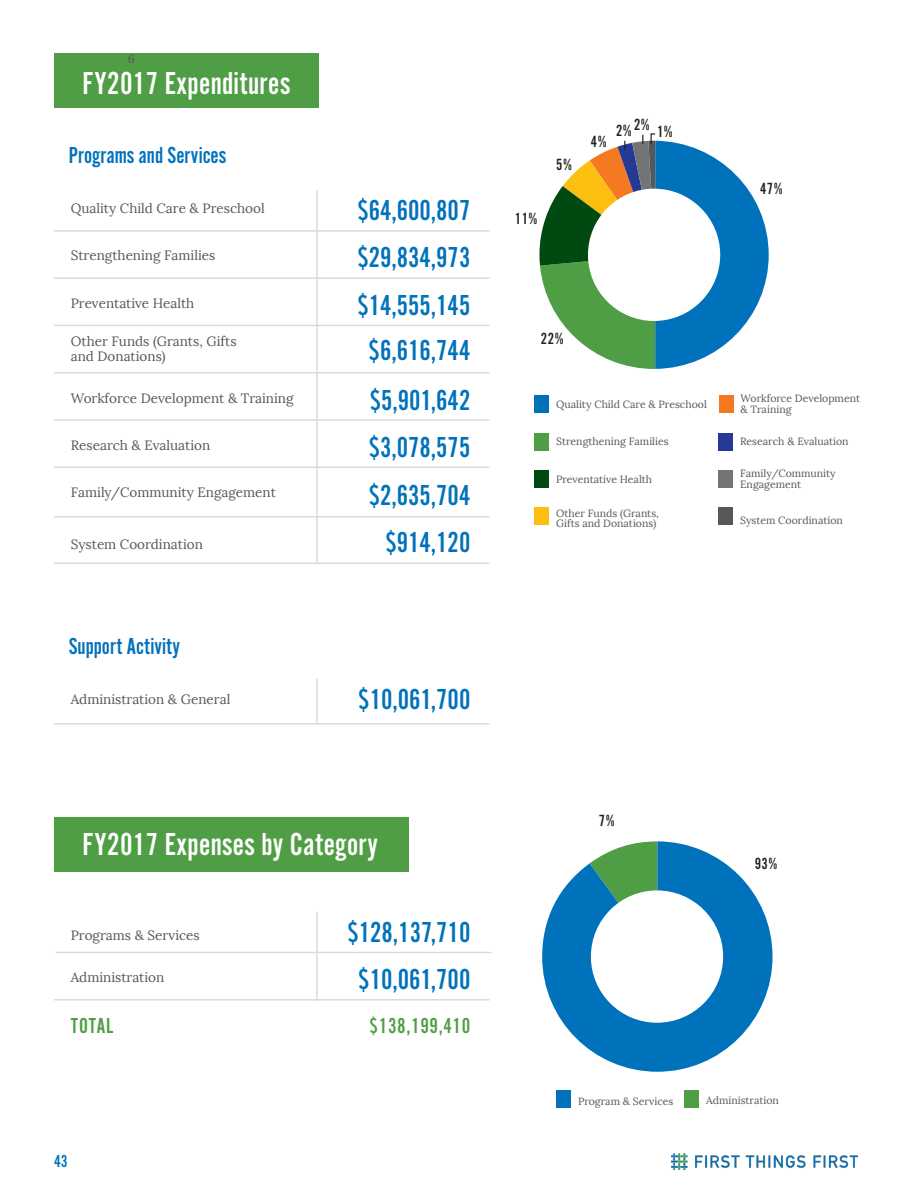
<style>
.page{position:relative;width:918px;height:1188px;background:#fff}
.page>*{position:absolute;margin:0;border:0;box-sizing:border-box;transform-origin:0 0}
.Sub_headline__GREEN{font:33px "Alternate Got No 2 D";letter-spacing:.01em;color:#fff}
.t1{font:30px "Alternate Got No 2 D";color:#0072bc}
.t2{font:24px "Alternate Got No 2 D";color:#0072bc}
.t3{font:22.5px "Alternate Got No 2 D";letter-spacing:.03em;color:#4f9f45}
.t4{font:18px "Alternate Got No 2 D";color:#0072bc}
.t5{font:16.8px "Alternate Got No 2 D";letter-spacing:.03em;color:#231f20}
.table_body{font:13.5px "Lora";color:#57585a}
.t6{font:12px "Lora";color:#57585a}
.BODY__SMALL{font:10.5px/10.5px "Lora";color:#57585a}
</style>
<div class="page">
<img style="left:671px;top:1153px;width:187px;height:17px">
<div style="left:54px;top:54px;width:265px;height:54px;background:#4f9e45"></div>
<div style="left:54px;top:817px;width:355px;height:55px;background:#4f9e45"></div>
<div style="left:534px;top:395px;width:15px;height:18px;background:#0072bc"></div>
<div style="left:534px;top:433px;width:15px;height:18px;background:#4f9e45"></div>
<div style="left:534px;top:470px;width:15px;height:18px;background:#004911"></div>
<div style="left:534px;top:507px;width:15px;height:18px;background:#fdbe12"></div>
<div style="left:719px;top:395px;width:15px;height:18px;background:#f47921"></div>
<div style="left:718px;top:433px;width:15px;height:18px;background:#243a95"></div>
<div style="left:718px;top:470px;width:15px;height:18px;background:#727477"></div>
<div style="left:718px;top:507px;width:15px;height:18px;background:#57585a"></div>
<hr style="left:316px;top:190px;width:2px;height:373px;background:#d9dadc">
<hr style="left:316px;top:679px;width:2px;height:44px;background:#d9dadc">
<hr style="left:316px;top:912px;width:2px;height:89px;background:#d9dadc">
<hr style="left:54px;top:230px;width:436px;height:2px;background:#d9dadc">
<hr style="left:56px;top:952px;width:435px;height:1px;background:#d9dadc">
<hr style="left:54px;top:277px;width:436px;height:2px;background:#d9dadc">
<hr style="left:54px;top:325px;width:436px;height:1px;background:#d9dadc">
<hr style="left:54px;top:372px;width:436px;height:1px;background:#d9dadc">
<hr style="left:54px;top:419px;width:436px;height:2px;background:#d9dadc">
<hr style="left:54px;top:467px;width:436px;height:1px;background:#d9dadc">
<hr style="left:54px;top:516px;width:436px;height:2px;background:#d9dadc">
<hr style="left:54px;top:563px;width:436px;height:1px;background:#d9dadc">
<hr style="left:54px;top:723px;width:436px;height:2px;background:#d9dadc">
<hr style="left:54px;top:999px;width:436px;height:2px;background:#d9dadc">
<svg style="left:539px;top:133px;width:230px;height:236px"></svg>
<svg style="left:542px;top:841px;width:231px;height:231px;fill:#0072bc"></svg>
<div style="left:556px;top:1090px;width:15px;height:18px;background:#0072bc"></div>
<div style="left:684px;top:1090px;width:15px;height:18px;background:#4f9e45"></div>
<div style="left:591px;top:890px;width:132px;height:133px;background:#fff;border-radius:50%"></div>
<div style="left:588px;top:189px;width:132px;height:132px;background:#fff;border-radius:50%"></div>
<p class="t6" style="left:128px;top:51px;width:8px">6</p>
<p class="Sub_headline__GREEN" style="left:82px;top:65px;width:209px">FY2017 Expenditures</p>
<p class="t2" style="left:69px;top:142px;width:159px">Programs and Services</p>
<p class="table_body" style="left:71px;top:200px;width:195px">Quality Child Care &amp; Preschool</p>
<p class="table_body" style="left:71px;top:247px;width:146px">Strengthening Families</p>
<p class="table_body" style="left:71px;top:295px;width:125px">Preventative Health</p>
<p class="table_body" style="left:71px;top:333px;width:167px">Other Funds (Grants, Gifts</p>
<p class="table_body" style="left:71px;top:348px;width:96px">and Donations)</p>
<p class="table_body" style="left:71px;top:390px;width:224px">Workforce Development &amp; Training</p>
<p class="table_body" style="left:71px;top:437px;width:141px">Research &amp; Evaluation</p>
<p class="table_body" style="left:71px;top:484px;width:207px">Family/Community Engagement</p>
<p class="table_body" style="left:71px;top:536px;width:134px">System Coordination</p>
<p class="t2" style="left:69px;top:633px;width:113px">Support Activity</p>
<p class="table_body" style="left:71px;top:691px;width:161px">Administration &amp; General</p>
<p class="t1" style="left:357px;top:194px;width:115px">$64,600,807</p>
<p class="t1" style="left:357px;top:241px;width:115px">$29,834,973</p>
<p class="t1" style="left:357px;top:289px;width:115px">$14,555,145</p>
<p class="t1" style="left:369px;top:334px;width:103px">$6,616,744</p>
<p class="t1" style="left:370px;top:384px;width:102px">$5,901,642</p>
<p class="t1" style="left:369px;top:432px;width:103px">$3,078,575</p>
<p class="t1" style="left:369px;top:480px;width:103px">$2,635,704</p>
<p class="t1" style="left:385px;top:526px;width:86px">$914,120</p>
<p class="t1" style="left:358px;top:683px;width:114px">$10,061,700</p>
<p class="Sub_headline__GREEN" style="left:82px;top:827px;width:297px">FY2017 Expenses by Category</p>
<p class="table_body" style="left:71px;top:927px;width:131px">Programs &amp; Services</p>
<p class="table_body" style="left:71px;top:969px;width:95px">Administration</p>
<p class="t1" style="left:347px;top:916px;width:124px">$128,137,710</p>
<p class="t1" style="left:358px;top:963px;width:114px">$10,061,700</p>
<p class="t3" style="left:71px;top:1013px;width:44px">TOTAL</p>
<p class="t3" style="left:370px;top:1013px;width:102px">$138,199,410</p>
<p class="t4" style="left:54px;top:1151px;width:15px">43</p>
<p class="t5" style="left:515px;top:210px;width:24px">11%</p>
<p class="t5" style="left:556px;top:156px;width:17px">5%</p>
<p class="t5" style="left:591px;top:132px;width:17px">4%</p>
<p class="t5" style="left:634px;top:115px;width:17px">2%</p>
<p class="t5" style="left:616px;top:121px;width:17px">2%</p>
<p class="t5" style="left:657px;top:123px;width:17px">1%</p>
<p class="t5" style="left:760px;top:179px;width:24px">47%</p>
<p class="t5" style="left:541px;top:330px;width:24px">22%</p>
<p class="BODY__SMALL" style="left:556px;top:399px;width:152px">Quality Child Care &amp; Preschool</p>
<p class="BODY__SMALL" style="left:556px;top:436px;width:114px">Strengthening Families</p>
<p class="BODY__SMALL" style="left:556px;top:475px;width:98px">Preventative Health</p>
<p class="BODY__SMALL" style="left:556px;top:508px;width:104px">Other Funds (Grants,<br>Gifts and Donations)</p>
<p class="BODY__SMALL" style="left:741px;top:393px;width:121px">Workforce Development &amp; Training</p>
<p class="BODY__SMALL" style="left:740px;top:436px;width:110px">Research &amp; Evaluation</p>
<p class="BODY__SMALL" style="left:740px;top:468px;width:97px">Family/Community<br>Engagement</p>
<p class="BODY__SMALL" style="left:740px;top:515px;width:104px">System Coordination</p>
<p class="t5" style="left:599px;top:812px;width:17px">7%</p>
<p class="t5" style="left:755px;top:854px;width:24px">93%</p>
<p class="BODY__SMALL" style="left:578px;top:1096px;width:97px">Program &amp; Services</p>
<p class="BODY__SMALL" style="left:706px;top:1096px;width:74px">Administration</p>
</div>
